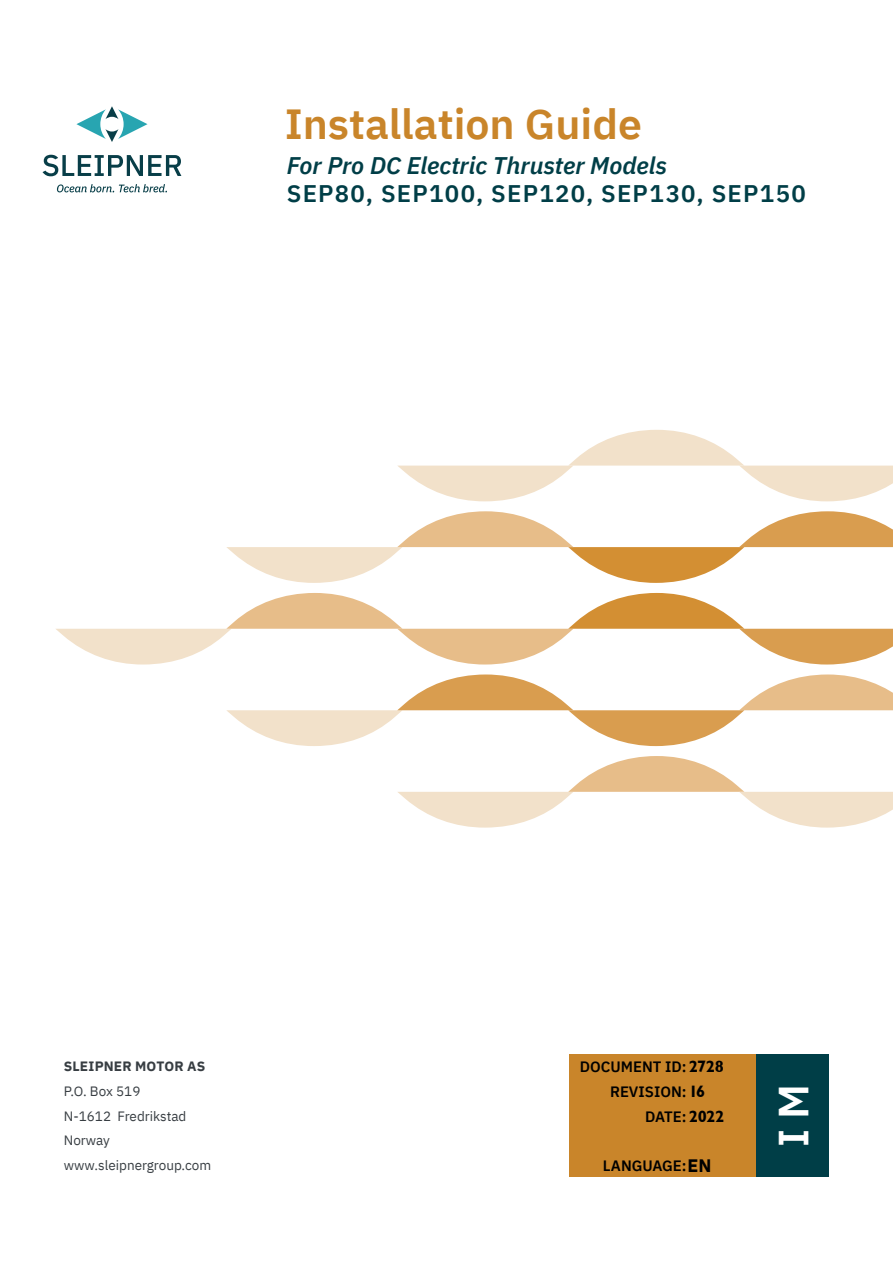
<style>
.page{position:relative;width:893px;height:1263px;background:#fff}
.page>*{position:absolute;margin:0;border:0;box-sizing:border-box;transform-origin:0 0}
.t1{font:600 42px "IBM Plex Sans";color:#c9852a}
.t2{font:600 42px "IBM Plex Sans";color:#fff}
.t3{font:600 24px "IBM Plex Sans";letter-spacing:.05em;color:#003e47}
.t4{font:italic 600 24px "IBM Plex Sans";color:#003e47}
.t5{font:700 18px "IBM Plex Sans";color:#000}
.t6{font:600 15px "IBM Plex Sans";color:#000}
.t7{font:13.5px/24.8px "IBM Plex Sans";color:#373d42}
.s1{font-weight:700}
.s2{font-family:"Garrison Sans BOLD";font-weight:400;font-size:16.5px}
</style>
<div class="page">
<div style="left:756px;top:1054px;width:73px;height:123px;background:#003e47"></div>
<div style="left:569px;top:1054px;width:187px;height:123px;background:#c9852a"></div>
<svg style="left:76px;top:106px;width:71px;height:36px"></svg>
<svg style="left:57px;top:184px;width:110px;height:8px"></svg>
<svg style="left:43px;top:155px;width:138px;height:21px"></svg>
<svg style="left:56px;top:593px;width:837px;height:71px"></svg>
<svg style="left:226px;top:511px;width:667px;height:72px"></svg>
<svg style="left:226px;top:674px;width:667px;height:72px"></svg>
<svg style="left:397px;top:430px;width:496px;height:71px"></svg>
<svg style="left:398px;top:756px;width:495px;height:72px"></svg>
<p class="t1" style="left:285px;top:91px;width:359px">Installation Guide</p>
<p class="t4" style="left:287px;top:146px;width:382px">For Pro DC Electric Thruster Models</p>
<p class="t3" style="left:287px;top:175px;width:520px">SEP80, SEP100, SEP120, SEP130, SEP150</p>
<p class="t7" style="left:64px;top:1053px;width:149px"><span class="s1">SLEIPNER MOTOR AS<br></span>P.O. Box 519<br>N-1612 Fredrikstad<br>Norway www.sleipnergroup.com</p>
<p class="t6" style="left:580px;top:1055px;width:146px">DOCUMENT ID:<span class="s2">2728</span></p>
<p class="t6" style="left:610px;top:1080px;width:97px">REVISION:<span class="s2">16</span></p>
<p class="t6" style="left:645px;top:1105px;width:81px">DATE: <span class="s2">2022</span></p>
<p class="t5" style="left:687px;top:1151px;width:25px">EN</p>
<p class="t6" style="left:603px;top:1154px;width:85px">LANGUAGE:</p>
<p class="t2" style="left:760px;top:1147px;width:65px;rotate:-90deg">I M</p>
</div>
